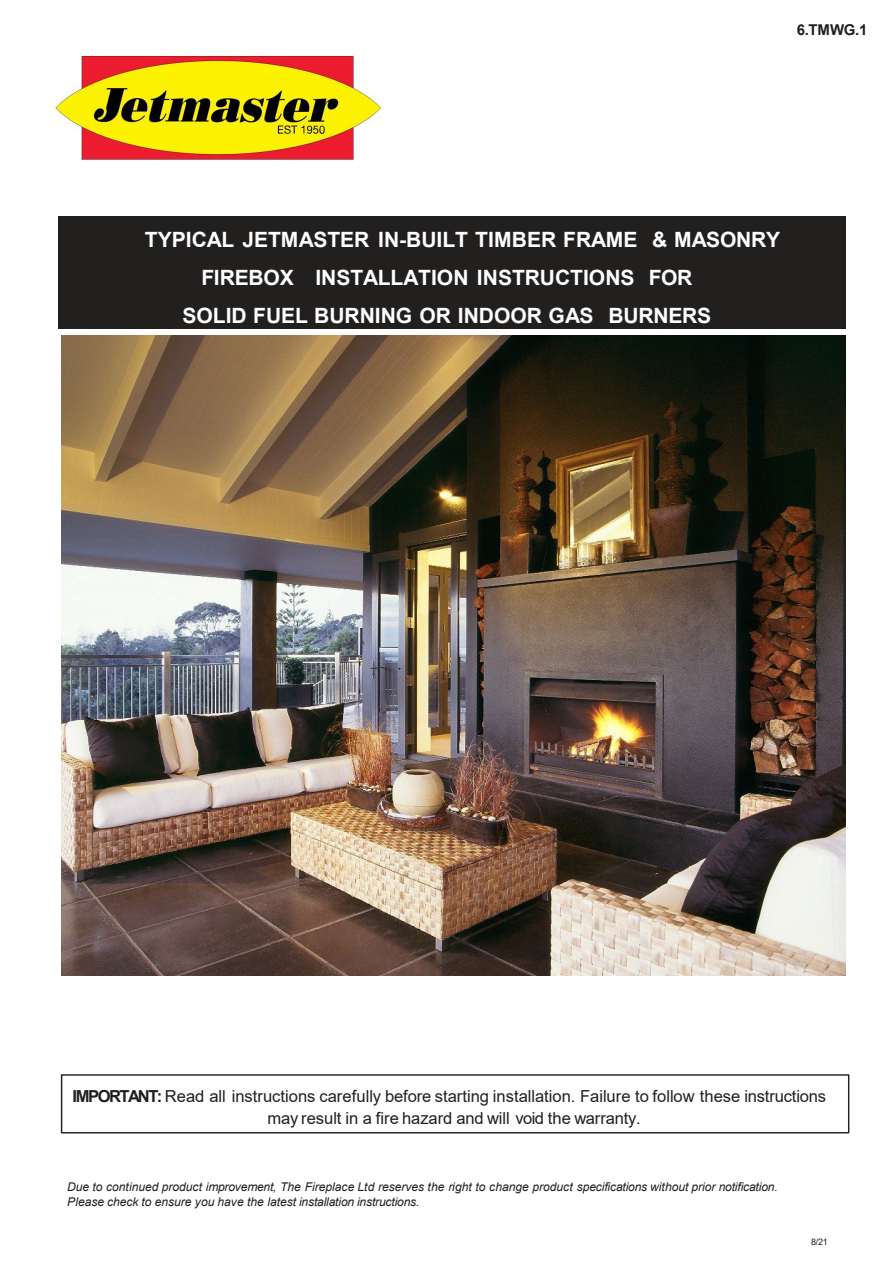
<style>
.page{position:relative;width:893px;height:1264px;background:#fff}
.page>*{position:absolute;margin:0;border:0;box-sizing:border-box;transform-origin:0 0}
.t1{font:700 21px/37.7px "Arial";letter-spacing:-.005em;color:#fff}
.t2{font:16.5px/22.6px "Arial";color:#221f1f;text-align:center}
.t3{font:700 15px "Arial";color:#221f1f}
.t4{font:italic 12px/14.4px "Arial";letter-spacing:-.005em;color:#221f1f}
.t5{font:9px "Arial";color:#221f1f}
.s1{font-weight:700}
</style>
<div class="page">
<div style="left:61px;top:1074px;width:788px;height:59px;border:1px solid #221f1f"></div>
<div style="left:58px;top:217px;width:787px;height:112px;background:#221f1f"></div>
<img style="left:55px;top:55px;width:327px;height:105px">
<img style="left:62px;top:336px;width:783px;height:639px">
<p class="t3" style="left:796px;top:19px;width:72px">6.TMWG.1</p>
<p class="t1" style="left:201px;top:221px;width:580px;text-indent:-56px">TYPICAL JETMASTER IN-BUILT TIMBER FRAME &amp; MASONRY<br>FIREBOX INSTALLATION INSTRUCTIONS FOR</p>
<p class="t1" style="left:182px;top:297px;width:530px">SOLID FUEL BURNING OR INDOOR GAS BURNERS</p>
<p class="t2" style="left:73px;top:1084px;width:755px"><span class="s1">IMPORTANT:</span> Read all instructions carefully before starting installation. Failure to follow these instructions may result in a fire hazard and will void the warranty.</p>
<p class="t4" style="left:67px;top:1180px;width:712px">Due to continued product improvement, The Fireplace Ltd reserves the right to change product specifications without prior notification.<br>Please check to ensure you have the latest installation instructions.</p>
<p class="t5" style="left:811px;top:1235px;width:18px">8/21</p>
</div>
